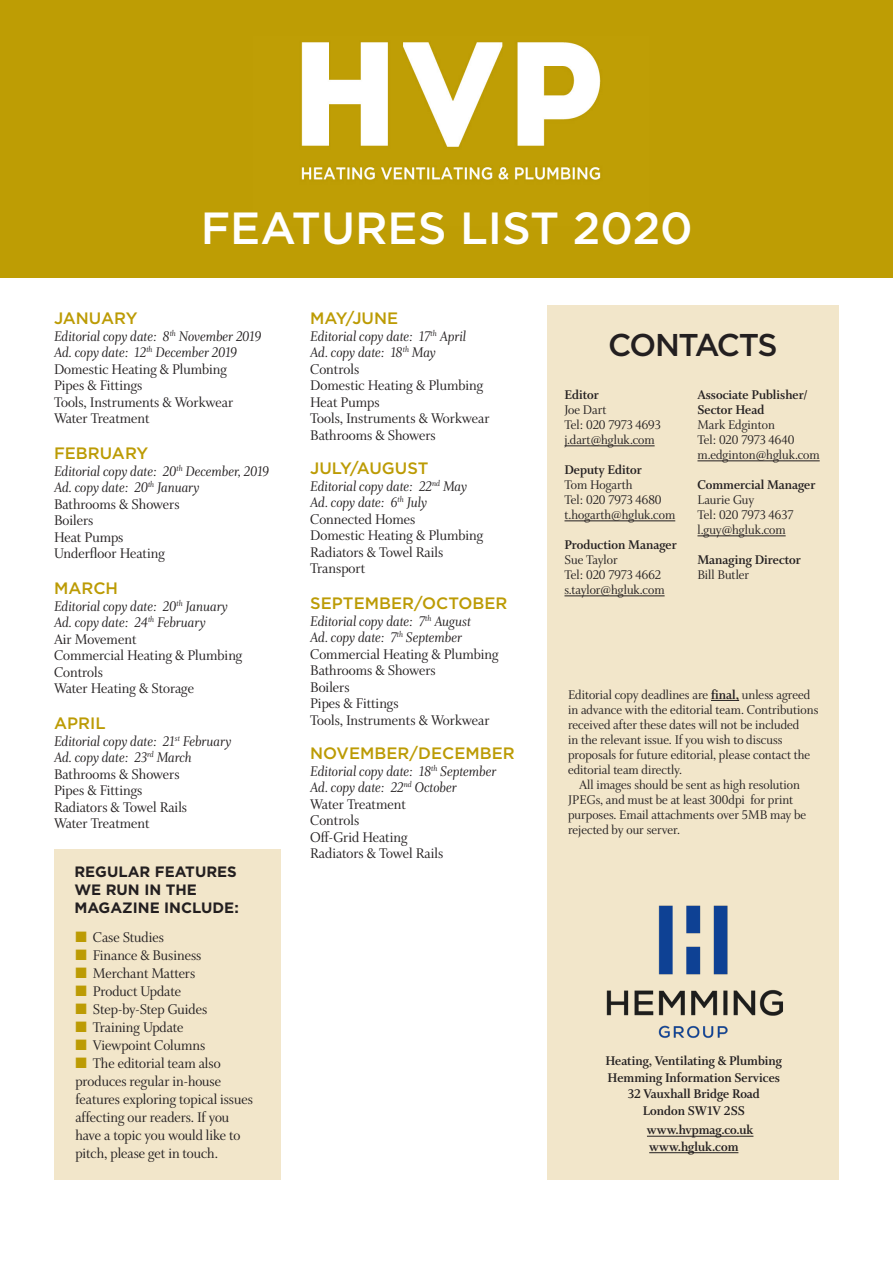
<style>
.page{position:relative;width:893px;height:1263px;background:#fff}
.page>*{position:absolute;margin:0;border:0;box-sizing:border-box;transform-origin:0 0}
.t1{font:500 45px "Gotham";color:#fff}
.Main_heading{font:500 31.5px "Gotham";letter-spacing:-.06em;color:#231f20}
.Subhead{font:500 16.5px "Gotham";color:#bc9b04}
.Body_First_para{font:15px/18px "Whitman Display";color:#231f20}
.t2{font:italic 15px "Whitman Display";letter-spacing:.005em;color:#231f20}
.Body_First_para-2{font:700 15px/18px "Gotham";color:#231f20}
.Body_First_para-3{font:13.5px/15px "Whitman Display";letter-spacing:.005em;color:#231f20}
.Body_First_para-4{font:700 13.5px/15px "Whitman Display";letter-spacing:.005em;color:#231f20}
.Body{font:700 13.5px "Whitman Display";letter-spacing:.005em;color:#231f20}
.s1{color:#bc9b04}
.s2{font-weight:700}
</style>
<div class="page">
<div style="left:54px;top:849px;width:226px;height:331px;background:#f2e6ca"></div>
<div style="left:0;top:0;width:893px;height:277px;background:#be9d04"></div>
<img style="left:301px;top:42px;width:300px;height:138px">
<div style="left:547px;top:305px;width:292px;height:875px;background:#f2e6ca"></div>
<hr style="left:564px;top:446px;width:91px;height:1px;background:#231f20">
<hr style="left:564px;top:521px;width:111px;height:1px;background:#231f20">
<hr style="left:564px;top:596px;width:101px;height:1px;background:#231f20">
<hr style="left:697px;top:461px;width:123px;height:1px;background:#231f20">
<hr style="left:697px;top:536px;width:89px;height:1px;background:#231f20">
<svg style="left:711px;top:700px;width:28px;height:1px"></svg>
<hr style="left:647px;top:1136px;width:106px;height:1px;background:#231f20">
<hr style="left:649px;top:1152px;width:89px;height:1px;background:#231f20">
<img style="left:606px;top:905px;width:177px;height:133px">
<p class="t1" style="left:201px;top:199px;width:494px">FEATURES LIST 2020</p>
<p class="Subhead" style="left:54px;top:307px;width:85px">JANUARY</p>
<p class="t2" style="left:54px;top:327px;width:209px">Editorial copy date: 8<sup>th</sup> November 2019</p>
<p class="t2" style="left:54px;top:344px;width:185px">Ad. copy date: 12<sup>th</sup> December 2019</p>
<p class="Body_First_para" style="left:54px;top:361px;width:175px">Domestic Heating &amp; Plumbing</p>
<p class="Body_First_para" style="left:54px;top:377px;width:90px">Pipes &amp; Fittings</p>
<p class="Body_First_para" style="left:54px;top:394px;width:181px">Tools, Instruments &amp; Workwear</p>
<p class="Body_First_para" style="left:54px;top:410px;width:97px">Water Treatment</p>
<p class="Subhead" style="left:54px;top:442px;width:96px">FEBRUARY</p>
<p class="t2" style="left:54px;top:462px;width:217px">Editorial copy date: 20<sup>th</sup> December, 2019</p>
<p class="t2" style="left:54px;top:479px;width:147px">Ad. copy date: 20<sup>th</sup> January</p>
<p class="Body_First_para" style="left:54px;top:496px;width:127px">Bathrooms &amp; Showers</p>
<p class="Body_First_para" style="left:54px;top:512px;width:41px">Boilers</p>
<p class="Body_First_para" style="left:54px;top:529px;width:71px">Heat Pumps</p>
<p class="Body_First_para" style="left:54px;top:545px;width:112px">Underfloor Heating</p>
<p class="Subhead" style="left:54px;top:577px;width:66px">MARCH</p>
<p class="t2" style="left:54px;top:597px;width:175px">Editorial copy date: 20<sup>th</sup> January</p>
<p class="t2" style="left:54px;top:614px;width:153px">Ad. copy date: 24<sup>th</sup> February</p>
<p class="Body_First_para" style="left:54px;top:631px;width:84px">Air Movement</p>
<p class="Body_First_para" style="left:54px;top:647px;width:190px">Commercial Heating &amp; Plumbing</p>
<p class="Body_First_para" style="left:54px;top:664px;width:51px">Controls</p>
<p class="Body_First_para" style="left:54px;top:680px;width:141px">Water Heating &amp; Storage</p>
<p class="Subhead" style="left:54px;top:712px;width:53px">APRIL</p>
<p class="t2" style="left:54px;top:732px;width:179px">Editorial copy date: 21<sup>st</sup> February</p>
<p class="t2" style="left:54px;top:749px;width:139px">Ad. copy date: 23<sup>rd</sup> March</p>
<p class="Body_First_para" style="left:54px;top:766px;width:127px">Bathrooms &amp; Showers</p>
<p class="Body_First_para" style="left:54px;top:782px;width:90px">Pipes &amp; Fittings</p>
<p class="Body_First_para" style="left:54px;top:799px;width:135px">Radiators &amp; Towel Rails</p>
<p class="Body_First_para" style="left:54px;top:815px;width:97px">Water Treatment</p>
<p class="Body_First_para-2" style="left:74px;top:862px;width:166px">REGULAR FEATURES<br>WE RUN IN THE<br>MAGAZINE INCLUDE:</p>
<p class="Body_First_para" style="left:75px;top:929px;width:90px"><span class="s1">■</span> Case Studies</p>
<p class="Body_First_para" style="left:75px;top:947px;width:127px"><span class="s1">■</span> Finance &amp; Business</p>
<p class="Body_First_para" style="left:75px;top:965px;width:121px"><span class="s1">■</span> Merchant Matters</p>
<p class="Body_First_para" style="left:75px;top:983px;width:107px"><span class="s1">■</span> Product Update</p>
<p class="Body_First_para" style="left:75px;top:1001px;width:133px"><span class="s1">■</span> Step-by-Step Guides</p>
<p class="Body_First_para" style="left:75px;top:1019px;width:110px"><span class="s1">■</span> Training Update</p>
<p class="Body_First_para" style="left:75px;top:1037px;width:131px"><span class="s1">■</span> Viewpoint Columns</p>
<p class="Body_First_para" style="left:75px;top:1055px;width:179px"><span class="s1">■</span> The editorial team also produces regular in-house features exploring topical issues affecting our readers. If you have a topic you would like to pitch, please get in touch.</p>
<p class="Subhead" style="left:310px;top:307px;width:90px">MAY/JUNE</p>
<p class="t2" style="left:310px;top:327px;width:158px">Editorial copy date: 17<sup>th</sup> April</p>
<p class="t2" style="left:310px;top:344px;width:127px">Ad. copy date: 18<sup>th</sup> May</p>
<p class="Body_First_para" style="left:310px;top:361px;width:51px">Controls</p>
<p class="Body_First_para" style="left:310px;top:377px;width:175px">Domestic Heating &amp; Plumbing</p>
<p class="Body_First_para" style="left:310px;top:394px;width:71px">Heat Pumps</p>
<p class="Body_First_para" style="left:310px;top:410px;width:181px">Tools, Instruments &amp; Workwear</p>
<p class="Body_First_para" style="left:310px;top:427px;width:127px">Bathrooms &amp; Showers</p>
<p class="Subhead" style="left:310px;top:457px;width:120px">JULY/AUGUST</p>
<p class="t2" style="left:310px;top:477px;width:158px">Editorial copy date: 22<sup>nd</sup> May</p>
<p class="t2" style="left:310px;top:494px;width:118px">Ad. copy date: 6<sup>th</sup> July</p>
<p class="Body_First_para" style="left:310px;top:511px;width:107px">Connected Homes</p>
<p class="Body_First_para" style="left:310px;top:527px;width:175px">Domestic Heating &amp; Plumbing</p>
<p class="Body_First_para" style="left:310px;top:544px;width:135px">Radiators &amp; Towel Rails</p>
<p class="Body_First_para" style="left:310px;top:560px;width:57px">Transport</p>
<p class="Subhead" style="left:310px;top:592px;width:199px">SEPTEMBER/OCTOBER</p>
<p class="t2" style="left:310px;top:612px;width:162px">Editorial copy date: 7<sup>th</sup> August</p>
<p class="t2" style="left:310px;top:629px;width:153px">Ad. copy date: 7<sup>th</sup> September</p>
<p class="Body_First_para" style="left:310px;top:646px;width:190px">Commercial Heating &amp; Plumbing</p>
<p class="Body_First_para" style="left:310px;top:662px;width:127px">Bathrooms &amp; Showers</p>
<p class="Body_First_para" style="left:310px;top:679px;width:41px">Boilers</p>
<p class="Body_First_para" style="left:310px;top:695px;width:90px">Pipes &amp; Fittings</p>
<p class="Body_First_para" style="left:310px;top:712px;width:181px">Tools, Instruments &amp; Workwear</p>
<p class="Subhead" style="left:310px;top:742px;width:206px">NOVEMBER/DECEMBER</p>
<p class="t2" style="left:310px;top:762px;width:188px">Editorial copy date: 18<sup>th</sup> September</p>
<p class="t2" style="left:310px;top:779px;width:148px">Ad. copy date: 22<sup>nd</sup> October</p>
<p class="Body_First_para" style="left:310px;top:796px;width:97px">Water Treatment</p>
<p class="Body_First_para" style="left:310px;top:812px;width:51px">Controls</p>
<p class="Body_First_para" style="left:310px;top:829px;width:99px">Off-Grid Heating</p>
<p class="Body_First_para" style="left:310px;top:845px;width:135px">Radiators &amp; Towel Rails</p>
<p class="Main_heading" style="left:608px;top:324px;width:171px">CONTACTS</p>
<p class="Body_First_para-4" style="left:564px;top:388px;width:36px">Editor</p>
<p class="Body_First_para-3" style="left:564px;top:403px;width:43px">Joe Dart</p>
<p class="Body_First_para-3" style="left:564px;top:418px;width:98px">Tel: 020 7973 4693</p>
<p class="Body_First_para-3" style="left:564px;top:433px;width:92px">j.dart@hgluk.com</p>
<p class="Body_First_para-4" style="left:564px;top:463px;width:79px">Deputy Editor</p>
<p class="Body_First_para-3" style="left:564px;top:478px;width:69px">Tom Hogarth</p>
<p class="Body_First_para-3" style="left:564px;top:493px;width:99px">Tel: 020 7973 4680</p>
<p class="Body_First_para-3" style="left:564px;top:508px;width:112px">t.hogarth@hgluk.com</p>
<p class="Body_First_para-4" style="left:564px;top:538px;width:114px">Production Manager</p>
<p class="Body_First_para-3" style="left:564px;top:553px;width:55px">Sue Taylor</p>
<p class="Body_First_para-3" style="left:564px;top:568px;width:98px">Tel: 020 7973 4662</p>
<p class="Body_First_para-3" style="left:564px;top:583px;width:102px">s.taylor@hgluk.com</p>
<p class="Body_First_para-4" style="left:697px;top:388px;width:112px">Associate Publisher/<br>Sector Head</p>
<p class="Body_First_para-3" style="left:697px;top:418px;width:79px">Mark Edginton</p>
<p class="Body_First_para-3" style="left:697px;top:433px;width:98px">Tel: 020 7973 4640</p>
<p class="Body_First_para-3" style="left:697px;top:448px;width:124px">m.edginton@hgluk.com</p>
<p class="Body_First_para-4" style="left:697px;top:478px;width:120px">Commercial Manager</p>
<p class="Body_First_para-3" style="left:697px;top:493px;width:58px">Laurie Guy</p>
<p class="Body_First_para-3" style="left:697px;top:508px;width:97px">Tel: 020 7973 4637</p>
<p class="Body_First_para-3" style="left:697px;top:523px;width:90px">l.guy@hgluk.com</p>
<p class="Body_First_para-4" style="left:697px;top:553px;width:105px">Managing Director</p>
<p class="Body_First_para-3" style="left:697px;top:568px;width:53px">Bill Butler</p>
<p class="Body_First_para-3" style="left:568px;top:687px;width:252px">Editorial copy deadlines are <span class="s2">final,</span> unless agreed in advance with the editorial team. Contributions received after these dates will not be included<br>in the relevant issue. If you wish to discuss proposals for future editorial, please contact the editorial team directly.</p>
<p class="Body_First_para-3" style="left:568px;top:777px;width:240px;text-indent:11px">All images should be sent as high resolution JPEGs, and must be at least 300dpi for print purposes. Email attachments over 5MB may be rejected by our server.</p>
<p class="Body_First_para-4" style="left:605px;top:1054px;width:178px">Heating, Ventilating &amp; Plumbing</p>
<p class="Body_First_para-4" style="left:608px;top:1071px;width:174px">Hemming Information Services</p>
<p class="Body_First_para-4" style="left:628px;top:1087px;width:134px">32 Vauxhall Bridge Road</p>
<p class="Body_First_para-4" style="left:643px;top:1104px;width:103px">London SW1V 2SS</p>
<p class="Body" style="left:647px;top:1123px;width:108px">www.hvpmag.co.uk</p>
<p class="Body_First_para-4" style="left:649px;top:1140px;width:91px">www.hgluk.com</p>
</div>
